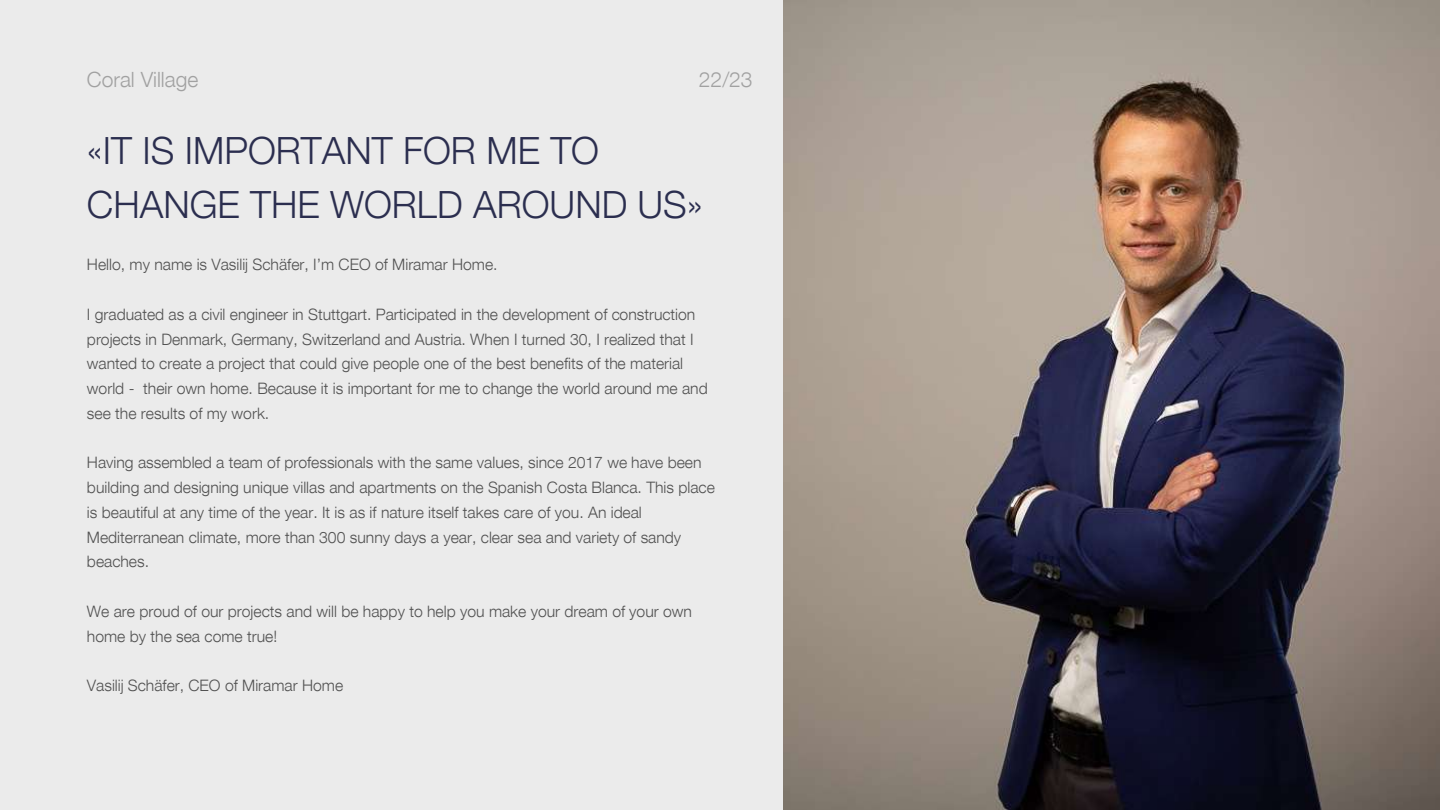
<style>
.page{position:relative;width:1440px;height:810px;background:#ebebeb}
.page>*{position:absolute;margin:0;border:0;box-sizing:border-box;transform-origin:0 0}
.t1{font:300 37.5px/54px "Helvetica Neue";color:#2b2e4f}
.t2{font:300 21px "Helvetica Neue";color:#a1a1a1}
.t3{font:300 15.75px/24.8px "Helvetica Neue";color:#515151}
.s1{color:#525252}
</style>
<div class="page">
<img style="left:783px;top:0;width:657px;height:810px">
<h2 class="t2" style="left:87px;top:62px;width:113px">Coral Village</h2>
<h2 class="t2" style="left:699px;top:62px;width:55px">22/23</h2>
<h1 class="t1" style="left:87px;top:122px;width:617px">«IT IS IMPORTANT FOR ME TO<br>CHANGE THE WORLD AROUND US»</h1>
<p class="t3" style="left:87px;top:251px;width:412px">Hello, my name is <span class="s1">Vasilij</span> Schäfer, I’m CEO of Miramar Home.</p>
<p class="t3" style="left:87px;top:301px;width:622px">I graduated as a civil engineer in Stuttgart. Participated in the development of construction projects in Denmark, Germany, Switzerland and Austria. When I turned 30, I realized that I wanted to create a project that could give people one of the best benefits of the material world - their own home. Because it is important for me to change the world around me and see the results of my work.</p>
<p class="t3" style="left:87px;top:449px;width:629px">Having assembled a team of professionals with the same values, since 2017 we have been building and designing unique villas and apartments on the Spanish Costa Blanca. This place is beautiful at any time of the year. It is as if nature itself takes care of you. An ideal Mediterranean climate, more than 300 sunny days a year, clear sea and variety of sandy beaches.</p>
<p class="t3" style="left:87px;top:598px;width:607px">We are proud of our projects and will be happy to help you make your dream of your own home by the sea come true!</p>
<p class="t3" style="left:87px;top:672px;width:258px"><span class="s1">Vasilij</span> Schäfer, CEO of Miramar Home</p>
</div>
